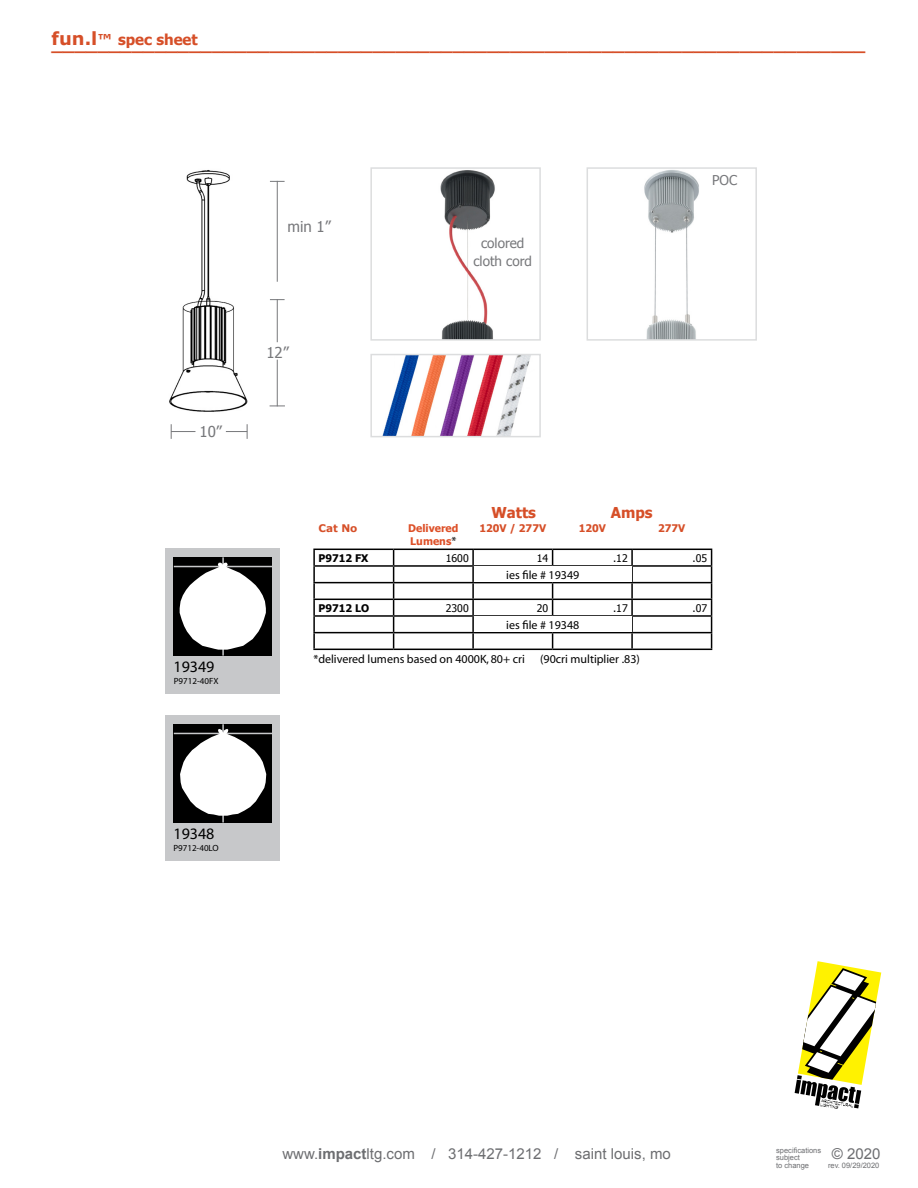
<style>
.page{position:relative;width:918px;height:1188px;background:#fff}
.page>*{position:absolute;margin:0;border:0;box-sizing:border-box;transform-origin:0 0}
.t1{font:700 18px "Tahoma";color:#d64f28}
.t2{font:700 18px "Verdana";color:#d64f28}
.t3{font:16.05px "Myriad";color:#000}
.t4{font:15px "Arial";color:#6d6e71}
.t5{font:700 15px "Tahoma";color:#d64f28}
.t6{font:15px "Tahoma";color:#77787b}
.t7{font:13.5px/17.2px "Tahoma";color:#77787b;text-align:center}
.t8{font:12px "Myriad";color:#000}
.t9{font:10.5px "Tahoma";color:#000}
.t10{font:700 10.5px "Tahoma";color:#d64f28}
.t11{font:700 10.5px/12.6px "Tahoma";color:#dd5028}
.t12{font:700 10.5px "Tahoma";color:#000}
.t13{font:700 10.5px "Verdana";color:#d64f28}
.t14{font:9px "Myriad";color:#000}
.t15{font:7.5px/7.5px "Arial";color:#6d6e71}
.s1{font-family:"Verdana"}
.s2{font-family:"Myriad";font-weight:400;font-size:12px;color:#000}
.s3{font-weight:700}
</style>
<div class="page">
<hr style="left:313px;top:582px;width:81px;height:1px;background:#000">
<hr style="left:394px;top:582px;width:79px;height:1px;background:#000">
<hr style="left:473px;top:582px;width:80px;height:1px;background:#000">
<hr style="left:553px;top:582px;width:79px;height:1px;background:#000">
<hr style="left:632px;top:582px;width:80px;height:1px;background:#000">
<hr style="left:313px;top:549px;width:81px;height:1px;background:#000">
<hr style="left:394px;top:549px;width:79px;height:1px;background:#000">
<hr style="left:473px;top:549px;width:80px;height:1px;background:#000">
<hr style="left:553px;top:549px;width:79px;height:1px;background:#000">
<hr style="left:632px;top:549px;width:80px;height:1px;background:#000">
<hr style="left:313px;top:565px;width:81px;height:2px;background:#000">
<hr style="left:394px;top:565px;width:79px;height:2px;background:#000">
<hr style="left:473px;top:565px;width:80px;height:2px;background:#000">
<hr style="left:553px;top:565px;width:79px;height:2px;background:#000">
<hr style="left:632px;top:565px;width:80px;height:2px;background:#000">
<hr style="left:313px;top:599px;width:81px;height:1px;background:#000">
<hr style="left:394px;top:599px;width:79px;height:1px;background:#000">
<hr style="left:473px;top:599px;width:80px;height:1px;background:#000">
<hr style="left:553px;top:599px;width:79px;height:1px;background:#000">
<hr style="left:632px;top:599px;width:80px;height:1px;background:#000">
<hr style="left:313px;top:615px;width:81px;height:2px;background:#000">
<hr style="left:394px;top:615px;width:79px;height:2px;background:#000">
<hr style="left:473px;top:615px;width:80px;height:2px;background:#000">
<hr style="left:553px;top:615px;width:79px;height:2px;background:#000">
<hr style="left:632px;top:615px;width:80px;height:2px;background:#000">
<hr style="left:313px;top:632px;width:81px;height:1px;background:#000">
<svg style="left:313px;top:550px;width:2px;height:99px"></svg>
<hr style="left:394px;top:632px;width:79px;height:1px;background:#000">
<svg style="left:393px;top:550px;width:1px;height:99px"></svg>
<hr style="left:473px;top:632px;width:80px;height:1px;background:#000">
<svg style="left:472px;top:550px;width:2px;height:99px"></svg>
<hr style="left:553px;top:632px;width:79px;height:1px;background:#000">
<svg style="left:552px;top:550px;width:1px;height:99px"></svg>
<hr style="left:632px;top:632px;width:80px;height:1px;background:#000">
<svg style="left:631px;top:550px;width:2px;height:99px"></svg>
<svg style="left:711px;top:550px;width:1px;height:99px"></svg>
<hr style="left:313px;top:649px;width:81px;height:1px;background:#000">
<hr style="left:394px;top:649px;width:79px;height:1px;background:#000">
<hr style="left:473px;top:649px;width:80px;height:1px;background:#000">
<hr style="left:553px;top:649px;width:79px;height:1px;background:#000">
<hr style="left:632px;top:649px;width:80px;height:1px;background:#000">
<img style="left:169px;top:170px;width:79px;height:242px">
<svg style="left:270px;top:299px;width:15px;height:1px"></svg>
<svg style="left:270px;top:406px;width:15px;height:1px"></svg>
<hr style="left:277px;top:360px;width:1px;height:46px;background:#77787b">
<hr style="left:277px;top:299px;width:1px;height:43px;background:#77787b">
<svg style="left:270px;top:181px;width:15px;height:1px"></svg>
<hr style="left:277px;top:181px;width:1px;height:101px;background:#77787b">
<svg style="left:171px;top:424px;width:24px;height:15px"></svg>
<svg style="left:226px;top:424px;width:22px;height:15px"></svg>
<div style="left:474px;top:567px;width:158px;height:15px;background:#fff"></div>
<div style="left:474px;top:617px;width:158px;height:15px;background:#fff"></div>
<div style="left:165px;top:549px;width:115px;height:145px;background:#c7c8ca"></div>
<div style="left:174px;top:557px;width:98px;height:99px;background:#000"></div>
<hr style="left:174px;top:566px;width:98px;height:1px;background:#c7c8ca">
<hr style="left:222px;top:557px;width:2px;height:99px;background:#c7c8ca">
<svg style="left:180px;top:563px;width:86px;height:87px"></svg>
<div style="left:165px;top:716px;width:115px;height:145px;background:#c7c8ca"></div>
<div style="left:174px;top:724px;width:98px;height:98px;background:#000"></div>
<hr style="left:174px;top:733px;width:98px;height:1px;background:#c7c8ca">
<hr style="left:222px;top:724px;width:2px;height:98px;background:#c7c8ca">
<svg style="left:180px;top:729px;width:86px;height:87px"></svg>
<svg style="left:795px;top:961px;width:86px;height:148px"></svg>
<img style="left:644px;top:170px;width:55px;height:168px">
<div style="left:587px;top:167px;width:170px;height:174px;border:2px solid #dcddde"></div>
<img style="left:383px;top:357px;width:148px;height:77px">
<div style="left:370px;top:354px;width:171px;height:83px;border:2px solid #dcddde"></div>
<img style="left:440px;top:170px;width:55px;height:168px">
<div style="left:370px;top:167px;width:171px;height:174px;border:2px solid #dcddde"></div>
<h1 class="t2" style="left:51px;top:25px;width:47px">fun.l</h1>
<h1 class="t1" style="left:51px;top:31px;width:815px">_______________________________________________________________________</h1>
<p class="t5" style="left:97px;top:29px;width:102px"><span class="s1">™</span> spec sheet</p>
<p class="t6" style="left:199px;top:422px;width:24px">10”</p>
<h2 class="t3" style="left:173px;top:659px;width:43px">19349</h2>
<p class="t14" style="left:174px;top:677px;width:46px">P9712-40FX</p>
<p class="t6" style="left:287px;top:217px;width:45px">min 1”</p>
<p class="t6" style="left:266px;top:342px;width:24px">12”</p>
<p class="t7" style="left:473px;top:234px;width:60px">colored cloth cord</p>
<p class="t7" style="left:712px;top:171px;width:27px">POC</p>
<p class="t5" style="left:491px;top:502px;width:46px">Watts</p>
<p class="t5" style="left:611px;top:502px;width:43px">Amps</p>
<p class="t13" style="left:318px;top:521px;width:41px">Cat No</p>
<p class="t11" style="left:408px;top:522px;width:52px">Delivered<br>Lumens<span class="s2">*</span></p>
<p class="t10" style="left:480px;top:521px;width:68px">120V / 277V</p>
<p class="t10" style="left:579px;top:521px;width:29px">120V</p>
<p class="t10" style="left:658px;top:521px;width:29px">277V</p>
<p class="t12" style="left:318px;top:550px;width:52px">P9712 FX</p>
<p class="t9" style="left:446px;top:551px;width:24px">1600</p>
<p class="t9" style="left:537px;top:551px;width:13px">14</p>
<p class="t9" style="left:613px;top:551px;width:16px">.12</p>
<p class="t9" style="left:693px;top:551px;width:16px">.05</p>
<p class="t8" style="left:506px;top:569px;width:75px">ies file # 19349</p>
<p class="t12" style="left:318px;top:600px;width:52px">P9712 LO</p>
<p class="t9" style="left:446px;top:601px;width:24px">2300</p>
<p class="t9" style="left:537px;top:601px;width:13px">20</p>
<p class="t9" style="left:613px;top:601px;width:16px">.17</p>
<p class="t9" style="left:693px;top:601px;width:16px">.07</p>
<p class="t8" style="left:506px;top:619px;width:75px">ies file # 19348</p>
<p class="t8" style="left:313px;top:653px;width:213px">*delivered lumens based on 4000K, 80+ cri</p>
<p class="t8" style="left:540px;top:653px;width:101px">(90cri multiplier .83)</p>
<h2 class="t3" style="left:173px;top:825px;width:43px">19348</h2>
<p class="t14" style="left:173px;top:844px;width:47px">P9712-40LO</p>
<p class="t15" style="left:776px;top:1146px;width:47px">specifications subject<br>to change</p>
<p class="t4" style="left:282px;top:1144px;width:390px">www.<span class="s3">impact</span>ltg.com / 314-427-1212 / saint louis, mo</p>
<p class="t4" style="left:832px;top:1144px;width:50px">© 2020</p>
<p class="t15" style="left:828px;top:1161px;width:53px">rev. 09/29/2020</p>
</div>
